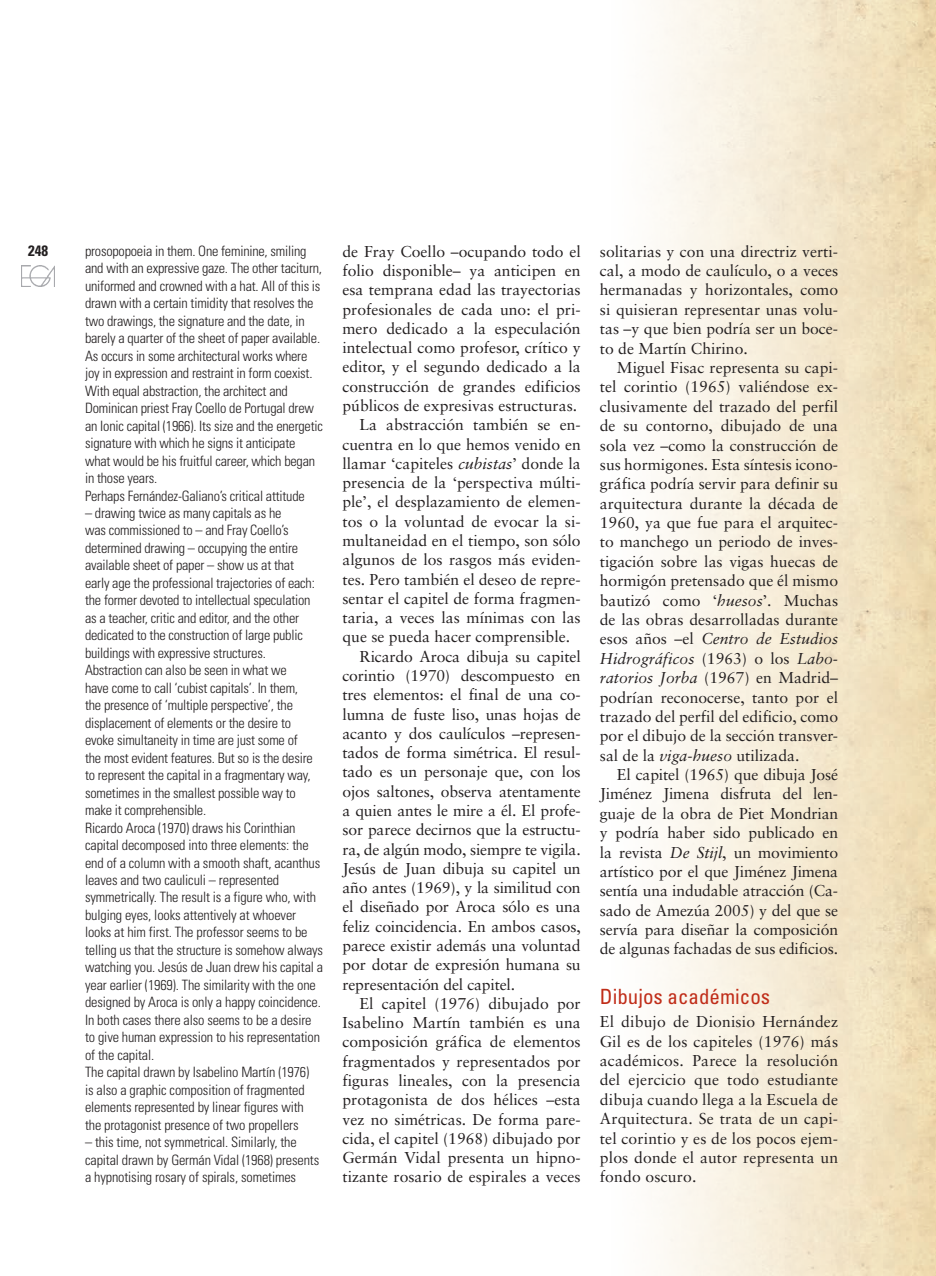
<style>
.page{position:relative;width:936px;height:1276px;background:#fff}
.page>*{position:absolute;margin:0;border:0;box-sizing:border-box;transform-origin:0 0}
.TITULAR_1_CAST{font:condensed 21px "Univers";color:#c02d19}
.t1{font:15.75px/19.4px "Sabon";color:#231f20;text-align:justify}
.t2{font:700 condensed 15px "Univers";color:#231f20}
.t3{font:300 condensed 14.25px/17.4px "Univers";letter-spacing:-.015em;color:#231f20}
.s1{font-style:italic}
</style>
<div class="page">
<img style="left:22px;top:265px;width:33px;height:21px">
<p class="t2" style="left:28px;top:242px;width:21px">248</p>
<p class="t3" style="left:85px;top:242px;width:238px">prosopopoeia in them. One feminine, smiling and with an expressive gaze. The other taciturn, uniformed and crowned with a hat. All of this is drawn with a certain timidity that resolves the two drawings, the signature and the date, in barely a quarter of the sheet of paper available.<br>As occurs in some architectural works where joy in expression and restraint in form coexist.</p>
<p class="t3" style="left:85px;top:382px;width:239px">With equal abstraction, the architect and Dominican priest Fray Coello de Portugal drew an Ionic capital (1966). Its size and the energetic signature with which he signs it anticipate what would be his fruitful career, which began in those years.</p>
<p class="t3" style="left:85px;top:487px;width:221px">Perhaps Fernández-Galiano’s critical attitude</p>
<p class="t3" style="left:85px;top:504px;width:231px">– drawing twice as many capitals as he<br>was commissioned to – and Fray Coello’s determined drawing – occupying the entire available sheet of paper – show us at that early age the professional trajectories of each: the former devoted to intellectual speculation as a teacher, critic and editor, and the other dedicated to the construction of large public buildings with expressive structures.</p>
<p class="t3" style="left:85px;top:661px;width:229px">Abstraction can also be seen in what we have come to call ‘cubist capitals’. In them, the presence of ‘multiple perspective’, the displacement of elements or the desire to evoke simultaneity in time are just some of the most evident features. But so is the desire to represent the capital in a fragmentary way, sometimes in the smallest possible way to make it comprehensible.</p>
<p class="t3" style="left:85px;top:819px;width:240px">Ricardo Aroca (1970) draws his Corinthian capital decomposed into three elements: the end of a column with a smooth shaft, acanthus leaves and two cauliculi – represented symmetrically. The result is a figure who, with bulging eyes, looks attentively at whoever looks at him first. The professor seems to be telling us that the structure is somehow always watching you. Jesús de Juan drew his capital a year earlier (1969). The similarity with the one designed by Aroca is only a happy coincidence.<br>In both cases there also seems to be a desire to give human expression to his representation of the capital.</p>
<p class="t3" style="left:85px;top:1063px;width:226px">The capital drawn by Isabelino Martín (1976) is also a graphic composition of fragmented elements represented by linear figures with the protagonist presence of two propellers</p>
<p class="t3" style="left:85px;top:1133px;width:236px">– this time, not symmetrical. Similarly, the capital drawn by Germán Vidal (1968) presents a hypnotising rosary of spirals, sometimes</p>
<p class="t1" style="left:342px;top:241px;width:240px">de Fray Coello –ocupando todo el folio disponible– ya anticipen en esa temprana edad las trayectorias profesionales de cada uno: el pri&shy;mero dedicado a la especulación intelectual como profesor, crítico y editor, y el segundo dedicado a la construcción de grandes edificios públicos de expresivas estructuras.</p>
<p class="t1" style="left:342px;top:415px;width:240px;text-indent:17px">La abstracción también se en&shy;cuentra en lo que hemos venido en llamar ‘capiteles <span class="s1">cubistas</span>’ donde la presencia de la ‘perspectiva múlti&shy;ple’, el desplazamiento de elemen&shy;tos o la voluntad de evocar la si&shy;multaneidad en el tiempo, son sólo algunos de los rasgos más eviden&shy;tes. Pero también el deseo de repre&shy;sentar el capitel de forma fragmen&shy;taria, a veces las mínimas con las que se pueda hacer comprensible.</p>
<p class="t1" style="left:342px;top:646px;width:240px;text-indent:17px">Ricardo Aroca dibuja su capitel corintio (1970) descompuesto en tres elementos: el final de una co&shy;lumna de fuste liso, unas hojas de acanto y dos caulículos –represen&shy;tados de forma simétrica. El resul&shy;tado es un personaje que, con los ojos saltones, observa atentamente a quien antes le mire a él. El profe&shy;sor parece decirnos que la estructu&shy;ra, de algún modo, siempre te vigila.<br>Jesús de Juan dibuja su capitel un año antes (1969), y la similitud con el diseñado por Aroca sólo es una feliz coincidencia. En ambos casos, parece existir además una voluntad por dotar de expresión humana su representación del capitel.</p>
<p class="t1" style="left:342px;top:993px;width:240px;text-indent:17px">El capitel (1976) dibujado por Isabelino Martín también es una composición gráfica de elementos fragmentados y representados por figuras lineales, con la presencia protagonista de dos hélices –esta vez no simétricas. De forma pare&shy;cida, el capitel (1968) dibujado por Germán Vidal presenta un hipno&shy;tizante rosario de espirales a veces</p>
<p class="t1" style="left:600px;top:241px;width:240px">solitarias y con una directriz verti&shy;cal, a modo de caulículo, o a veces hermanadas y horizontales, como si quisieran representar unas volu&shy;tas –y que bien podría ser un boce&shy;to de Martín Chirino.</p>
<p class="t1" style="left:600px;top:358px;width:240px;text-indent:17px">Miguel Fisac representa su capi&shy;tel corintio (1965) valiéndose ex&shy;clusivamente del trazado del perfil de su contorno, dibujado de una sola vez –como la construcción de sus hormigones. Esta síntesis icono&shy;gráfica podría servir para definir su arquitectura durante la década de 1960, ya que fue para el arquitec&shy;to manchego un periodo de inves&shy;tigación sobre las vigas huecas de hormigón pretensado que él mismo bautizó como ‘<span class="s1">huesos</span>’. Muchas de las obras desarrolladas durante esos años –el <span class="s1">Centro de Estudios Hidrográficos</span> (1963) o los <span class="s1">Labo&shy;ratorios Jorba</span> (1967) en Madrid– podrían reconocerse, tanto por el trazado del perfil del edificio, como por el dibujo de la sección transver&shy;sal de la <span class="s1">viga-hueso</span> utilizada.</p>
<p class="t1" style="left:600px;top:764px;width:240px;text-indent:17px">El capitel (1965) que dibuja José Jiménez Jimena disfruta del len&shy;guaje de la obra de Piet Mondrian y podría haber sido publicado en la revista <span class="s1">De Stijl</span>, un movimiento artístico por el que Jiménez Jimena sentía una indudable atracción (Ca&shy;sado de Amezúa 2005) y del que se servía para diseñar la composición de algunas fachadas de sus edificios.</p>
<p class="TITULAR_1_CAST" style="left:600px;top:983px;width:172px">Dibujos académicos</p>
<p class="t1" style="left:600px;top:1012px;width:240px">El dibujo de Dionisio Hernández Gil es de los capiteles (1976) más académicos. Parece la resolución del ejercicio que todo estudiante dibuja cuando llega a la Escuela de Arquitectura. Se trata de un capi&shy;tel corintio y es de los pocos ejem&shy;plos donde el autor representa un fondo oscuro.</p>
</div>
